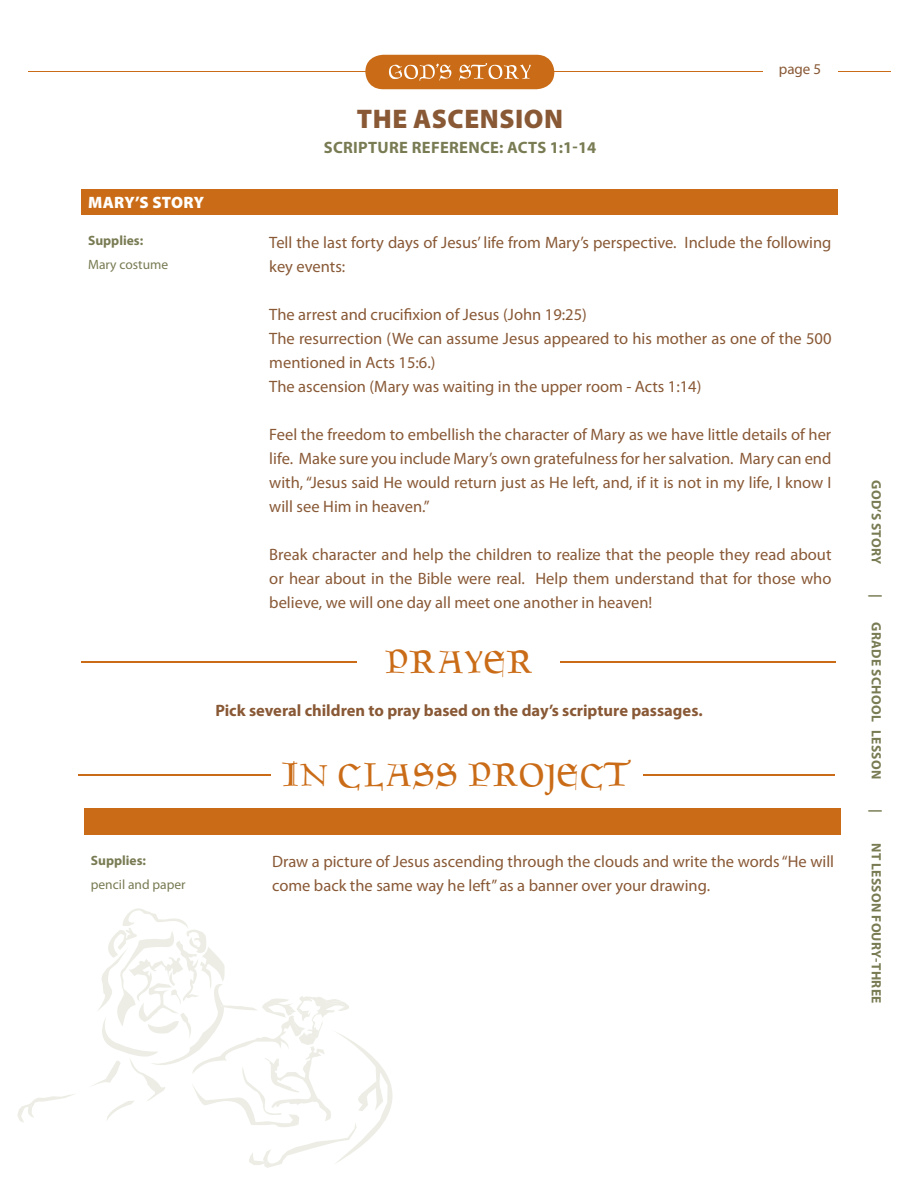
<style>
.page{position:relative;width:918px;height:1188px;background:#fff}
.page>*{position:absolute;margin:0;border:0;box-sizing:border-box;transform-origin:0 0}
.t1{font:45px "Goudament";color:#ca6c17}
.t2{font:900 27px "Myriad Pro";letter-spacing:.02em;color:#895936}
.t3{font:16.5px/24px "Myriad Pro";color:#895936}
.t4{font:700 16.5px "Myriad Pro";color:#895936}
.t5{font:700 16.5px "Myriad Pro";letter-spacing:.02em;color:#797b53}
.t6{font:900 16.5px "Myriad Pro";letter-spacing:.02em;color:#fff}
.t7{font:15px "Myriad Pro";color:#895936}
.t8{font:700 13.5px "Myriad Pro";letter-spacing:.02em;color:#797b53}
.t9{font:13.5px "Myriad Pro";color:#797b53}
.t10{font:700 13.5px "Myriad Pro";color:#797b53}
</style>
<div class="page">
<svg style="left:92px;top:908px;width:301px;height:260px"></svg>
<svg style="left:17px;top:1094px;width:57px;height:29px"></svg>
<hr style="left:29px;top:72px;width:862px;height:1px;background:#ca6c17">
<svg style="left:365px;top:55px;width:189px;height:34px"></svg>
<div style="left:763px;top:63px;width:74px;height:23px;background:#fff"></div>
<div style="left:82px;top:190px;width:755px;height:24px;background:#ca6c17"></div>
<svg style="left:837px;top:190px;width:1px;height:23px"></svg>
<hr style="left:81px;top:189px;width:162px;height:1px;background:#ca6c17">
<hr style="left:81px;top:190px;width:2px;height:23px;background:#ca6c17">
<svg style="left:243px;top:189px;width:20px;height:1px"></svg>
<hr style="left:263px;top:189px;width:575px;height:1px;background:#ca6c17">
<hr style="left:81px;top:213px;width:162px;height:2px;background:#ca6c17">
<hr style="left:243px;top:213px;width:20px;height:2px;background:#ca6c17">
<hr style="left:263px;top:213px;width:575px;height:2px;background:#ca6c17">
<hr style="left:82px;top:662px;width:754px;height:1px;background:#ca6c17">
<div style="left:358px;top:640px;width:202px;height:48px;background:#fff"></div>
<hr style="left:79px;top:774px;width:756px;height:2px;background:#ca6c17">
<div style="left:271px;top:753px;width:371px;height:48px;background:#fff"></div>
<div style="left:85px;top:809px;width:755px;height:25px;background:#ca6c17"></div>
<hr style="left:839px;top:810px;width:2px;height:23px;background:#ca6c17">
<hr style="left:84px;top:808px;width:162px;height:2px;background:#ca6c17">
<hr style="left:84px;top:810px;width:2px;height:23px;background:#ca6c17">
<hr style="left:246px;top:808px;width:20px;height:2px;background:#ca6c17">
<hr style="left:266px;top:808px;width:575px;height:2px;background:#ca6c17">
<hr style="left:84px;top:833px;width:162px;height:1px;background:#ca6c17">
<hr style="left:266px;top:833px;width:575px;height:1px;background:#ca6c17">
<h2 class="t2" style="left:357px;top:104px;width:208px">THE ASCENSION</h2>
<p class="t5" style="left:324px;top:138px;width:274px">SCRIPTURE REFERENCE: ACTS 1:1-14</p>
<p class="t7" style="left:779px;top:61px;width:44px">page 5</p>
<p class="t6" style="left:88px;top:193px;width:117px">MARY’S STORY</p>
<p class="t10" style="left:88px;top:233px;width:57px">Supplies:</p>
<p class="t9" style="left:88px;top:257px;width:82px">Mary costume</p>
<p class="t3" style="left:269px;top:230px;width:564px">Tell the last forty days of Jesus’ life from Mary’s perspective. Include the following key events:</p>
<p class="t3" style="left:269px;top:302px;width:564px">The arrest and crucifixion of Jesus (John 19:25)<br>The resurrection (We can assume Jesus appeared to his mother as one of the 500 mentioned in Acts 15:6.)<br>The ascension (Mary was waiting in the upper room - Acts 1:14)</p>
<p class="t3" style="left:269px;top:422px;width:564px;text-align:justify">Feel the freedom to embellish the character of Mary as we have little details of her life. Make sure you include Mary’s own gratefulness for her salvation. Mary can end with, “Jesus said He would return just as He left, and, if it is not in my life, I know I will see Him in heaven.”</p>
<p class="t3" style="left:269px;top:542px;width:564px;text-align:justify">Break character and help the children to realize that the people they read about or hear about in the Bible were real. Help them understand that for those who believe, we will one day all meet one another in heaven!</p>
<h1 class="t1" style="left:385px;top:647px;width:150px">PRAYER</h1>
<p class="t4" style="left:215px;top:701px;width:489px">Pick several children to pray based on the day’s scripture passages.</p>
<h1 class="t1" style="left:281px;top:759px;width:353px">IN CLASS PROJECT</h1>
<p class="t10" style="left:91px;top:853px;width:57px">Supplies:</p>
<p class="t9" style="left:91px;top:877px;width:96px">pencil and paper</p>
<p class="t3" style="left:272px;top:850px;width:564px">Draw a picture of Jesus ascending through the clouds and write the words “He will come back the same way he left” as a banner over your drawing.</p>
<p class="t8" style="left:884px;top:480px;width:85px;rotate:90deg">GOD’S STORY</p>
<p class="t8" style="left:884px;top:594px;width:5px;rotate:90deg">|</p>
<p class="t8" style="left:884px;top:622px;width:158px;rotate:90deg">GRADE SCHOOL LESSON</p>
<p class="t8" style="left:884px;top:809px;width:5px;rotate:90deg">|</p>
<p class="t8" style="left:884px;top:843px;width:162px;rotate:90deg">NT LESSON FOURY-THREE</p>
</div>
